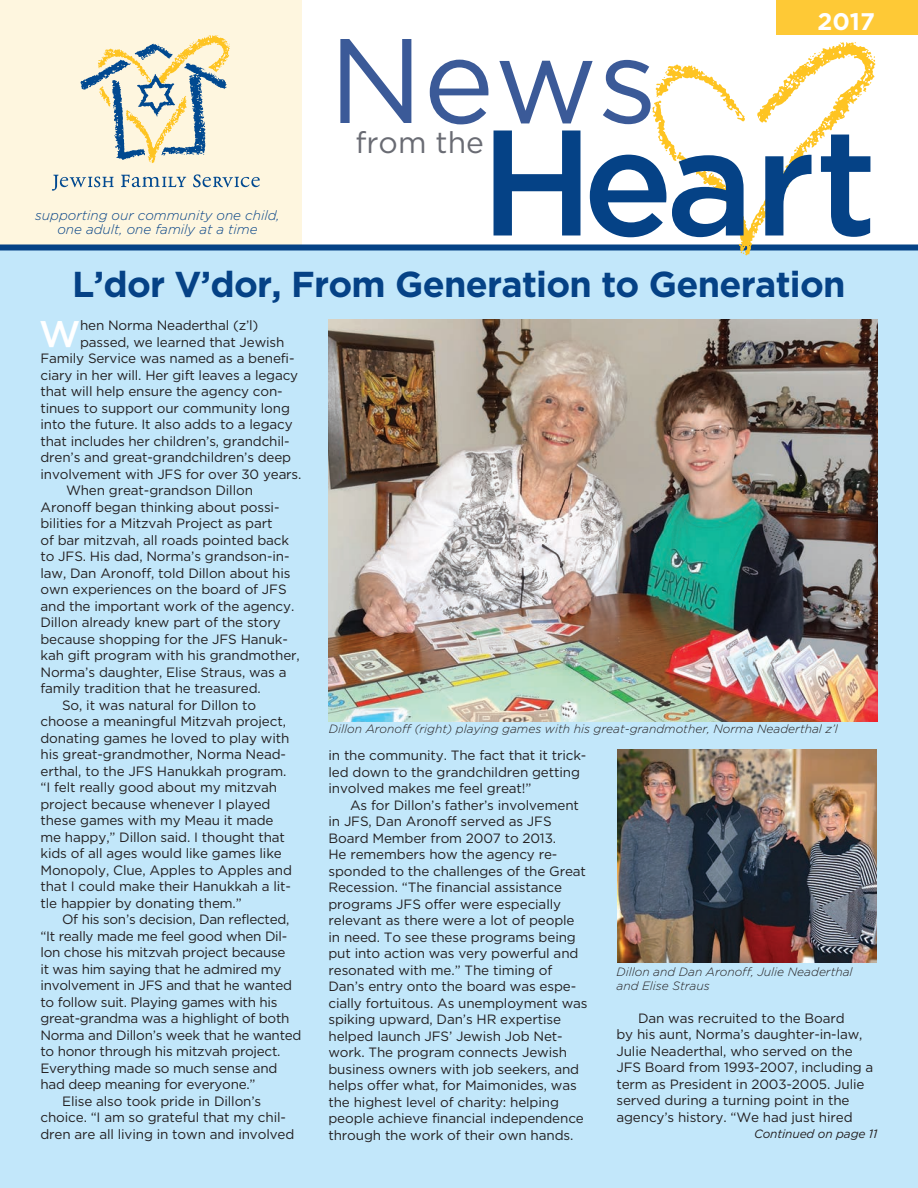
<style>
.page{position:relative;width:918px;height:1188px;background:#fff}
.page>*{position:absolute;margin:0;border:0;box-sizing:border-box;transform-origin:0 0}
.t1{font:500 150px "Gotham";letter-spacing:-.025em;color:#054286}
.t2{font:120px "Gotham";color:#3b5a98}
.t3{font:500 37.05px "Gotham";color:#fff}
.t4{font:700 36px "Gotham";letter-spacing:-.02em;color:#054286}
.t5{font:30px "Gotham";color:#696b73}
.t6{font:700 24px "Gotham";color:#fff}
.t7{font:13.5px/16.5px "Gotham";letter-spacing:-.01em;color:#231f20}
.t8{font:italic 300 13.5px/13.5px "Gotham";color:#054286;text-align:center}
.t9{font:italic 300 12px/13.5px "Gotham";color:#231f20}
.t10{font:italic 12px "Gotham";letter-spacing:-.01em;color:#231f20}
</style>
<div class="page">
<div style="left:0;top:0;width:302px;height:247px;background:#fef6df"></div>
<div style="left:0;top:248px;width:918px;height:940px;background:#c2e7fa"></div>
<svg style="left:52px;top:175px;width:62px;height:16px"></svg>
<svg style="left:121px;top:175px;width:65px;height:12px"></svg>
<svg style="left:193px;top:174px;width:67px;height:13px"></svg>
<svg style="left:80px;top:35px;width:150px;height:128px"></svg>
<div style="left:0;top:244px;width:918px;height:6px;background:#054286"></div>
<svg style="left:652px;top:42px;width:223px;height:213px"></svg>
<div style="left:776px;top:0;width:142px;height:35px;background:#fec936"></div>
<img style="left:328px;top:320px;width:550px;height:402px">
<img style="left:617px;top:750px;width:260px;height:213px">
<p class="t8" style="left:35px;top:209px;width:246px">supporting our community one child, one adult, one family at a time</p>
<h3 class="t6" style="left:817px;top:10px;width:59px">2017</h3>
<h2 class="t2" style="left:328px;top:27px;width:330px">News</h2>
<h3 class="t5" style="left:356px;top:129px;width:130px">from the</h3>
<h1 class="t1" style="left:480px;top:115px;width:399px">Heart</h1>
<h3 class="t4" style="left:72px;top:268px;width:775px">L’dor V’dor, From Generation to Generation</h3>
<h3 class="t3" style="left:39px;top:317px;width:43px">W</h3>
<p class="t7" style="left:80px;top:318px;width:180px">hen Norma Neaderthal (z’l)</p>
<p class="t7" style="left:80px;top:334px;width:206px">passed, we learned that Jewish</p>
<p class="t7" style="left:40px;top:351px;width:256px">Family Service was named as a benefi-</p>
<p class="t7" style="left:40px;top:367px;width:259px">ciary in her will. Her gift leaves a legacy</p>
<p class="t7" style="left:40px;top:384px;width:244px">that will help ensure the agency con-</p>
<p class="t7" style="left:40px;top:400px;width:251px">tinues to support our community long</p>
<p class="t7" style="left:40px;top:417px;width:254px">into the future. It also adds to a legacy</p>
<p class="t7" style="left:40px;top:433px;width:251px">that includes her children’s, grandchil-</p>
<p class="t7" style="left:40px;top:450px;width:252px">dren’s and great-grandchildren’s deep</p>
<p class="t7" style="left:40px;top:466px;width:263px">involvement with JFS for over 30 years.</p>
<p class="t7" style="left:66px;top:483px;width:189px">When great-grandson Dillon</p>
<p class="t7" style="left:40px;top:499px;width:241px">Aronoff began thinking about possi-</p>
<p class="t7" style="left:40px;top:516px;width:234px">bilities for a Mitzvah Project as part</p>
<p class="t7" style="left:40px;top:532px;width:250px">of bar mitzvah, all roads pointed back</p>
<p class="t7" style="left:40px;top:549px;width:251px">to JFS. His dad, Norma’s grandson-in-</p>
<p class="t7" style="left:40px;top:565px;width:252px">law, Dan Aronoff, told Dillon about his</p>
<p class="t7" style="left:40px;top:582px;width:248px">own experiences on the board of JFS</p>
<p class="t7" style="left:40px;top:598px;width:255px">and the important work of the agency.</p>
<p class="t7" style="left:40px;top:615px;width:242px">Dillon already knew part of the story</p>
<p class="t7" style="left:40px;top:631px;width:249px">because shopping for the JFS Hanuk-</p>
<p class="t7" style="left:40px;top:648px;width:261px">kah gift program with his grandmother,</p>
<p class="t7" style="left:40px;top:664px;width:248px">Norma’s daughter, Elise Straus, was a</p>
<p class="t7" style="left:40px;top:681px;width:222px">family tradition that he treasured.</p>
<p class="t7" style="left:62px;top:697px;width:196px">So, it was natural for Dillon to</p>
<p class="t7" style="left:40px;top:714px;width:247px">choose a meaningful Mitzvah project,</p>
<p class="t7" style="left:40px;top:730px;width:250px">donating games he loved to play with</p>
<p class="t7" style="left:40px;top:747px;width:247px">his great-grandmother, Norma Nead-</p>
<p class="t7" style="left:40px;top:763px;width:248px">erthal, to the JFS Hanukkah program.</p>
<p class="t7" style="left:40px;top:780px;width:238px">“I felt really good about my mitzvah</p>
<p class="t7" style="left:40px;top:796px;width:232px">project because whenever I played</p>
<p class="t7" style="left:40px;top:813px;width:235px">these games with my Meau it made</p>
<p class="t7" style="left:40px;top:829px;width:246px">me happy,” Dillon said. I thought that</p>
<p class="t7" style="left:40px;top:846px;width:243px">kids of all ages would like games like</p>
<p class="t7" style="left:40px;top:862px;width:253px">Monopoly, Clue, Apples to Apples and</p>
<p class="t7" style="left:40px;top:879px;width:252px">that I could make their Hanukkah a lit-</p>
<p class="t7" style="left:40px;top:895px;width:203px">tle happier by donating them.”</p>
<p class="t7" style="left:62px;top:912px;width:229px">Of his son’s decision, Dan reflected,</p>
<p class="t7" style="left:40px;top:928px;width:248px">“It really made me feel good when Dil-</p>
<p class="t7" style="left:40px;top:945px;width:246px">lon chose his mitzvah project because</p>
<p class="t7" style="left:40px;top:961px;width:242px">it was him saying that he admired my</p>
<p class="t7" style="left:40px;top:978px;width:253px">involvement in JFS and that he wanted</p>
<p class="t7" style="left:40px;top:994px;width:239px">to follow suit. Playing games with his</p>
<p class="t7" style="left:40px;top:1011px;width:251px">great-grandma was a highlight of both</p>
<p class="t7" style="left:40px;top:1027px;width:262px">Norma and Dillon’s week that he wanted</p>
<p class="t7" style="left:40px;top:1044px;width:241px">to honor through his mitzvah project.</p>
<p class="t7" style="left:40px;top:1060px;width:238px">Everything made so much sense and</p>
<p class="t7" style="left:40px;top:1077px;width:216px">had deep meaning for everyone.”</p>
<p class="t7" style="left:62px;top:1093px;width:201px">Elise also took pride in Dillon’s</p>
<p class="t7" style="left:40px;top:1110px;width:247px">choice. “I am so grateful that my chil-</p>
<p class="t7" style="left:40px;top:1126px;width:255px">dren are all living in town and involved</p>
<p class="t9" style="left:329px;top:723px;width:510px">Dillon Aronoff (right) playing games with his great-grandmother, Norma Neaderthal z’l</p>
<p class="t7" style="left:328px;top:748px;width:260px">in the community. The fact that it trick&shy;led down to the grandchildren getting involved makes me feel great!”</p>
<p class="t7" style="left:328px;top:797px;width:261px;text-indent:22px">As for Dillon’s father’s involvement in JFS, Dan Aronoff served as JFS Board Member from 2007 to 2013.<br>He remembers how the agency re&shy;sponded to the challenges of the Great Recession. “The financial assistance programs JFS offer were especially relevant as there were a lot of people in need. To see these programs being put into action was very powerful and resonated with me.” The timing of Dan’s entry onto the board was espe&shy;cially fortuitous. As unemployment was spiking upward, Dan’s HR expertise helped launch JFS’ Jewish Job Net&shy;work. The program connects Jewish business owners with job seekers, and helps offer what, for Maimonides, was the highest level of charity: helping people achieve financial independence through the work of their own hands.</p>
<p class="t9" style="left:616px;top:966px;width:238px">Dillon and Dan Aronoff, Julie Neaderthal and Elise Straus</p>
<p class="t7" style="left:616px;top:1010px;width:258px;text-indent:22px">Dan was recruited to the Board<br>by his aunt, Norma’s daughter-in-law, Julie Neaderthal, who served on the JFS Board from 1993-2007, including a term as President in 2003-2005. Julie served during a turning point in the agency’s history. “We had just hired</p>
<p class="t10" style="left:754px;top:1129px;width:125px">Continued on page 11</p>
</div>
